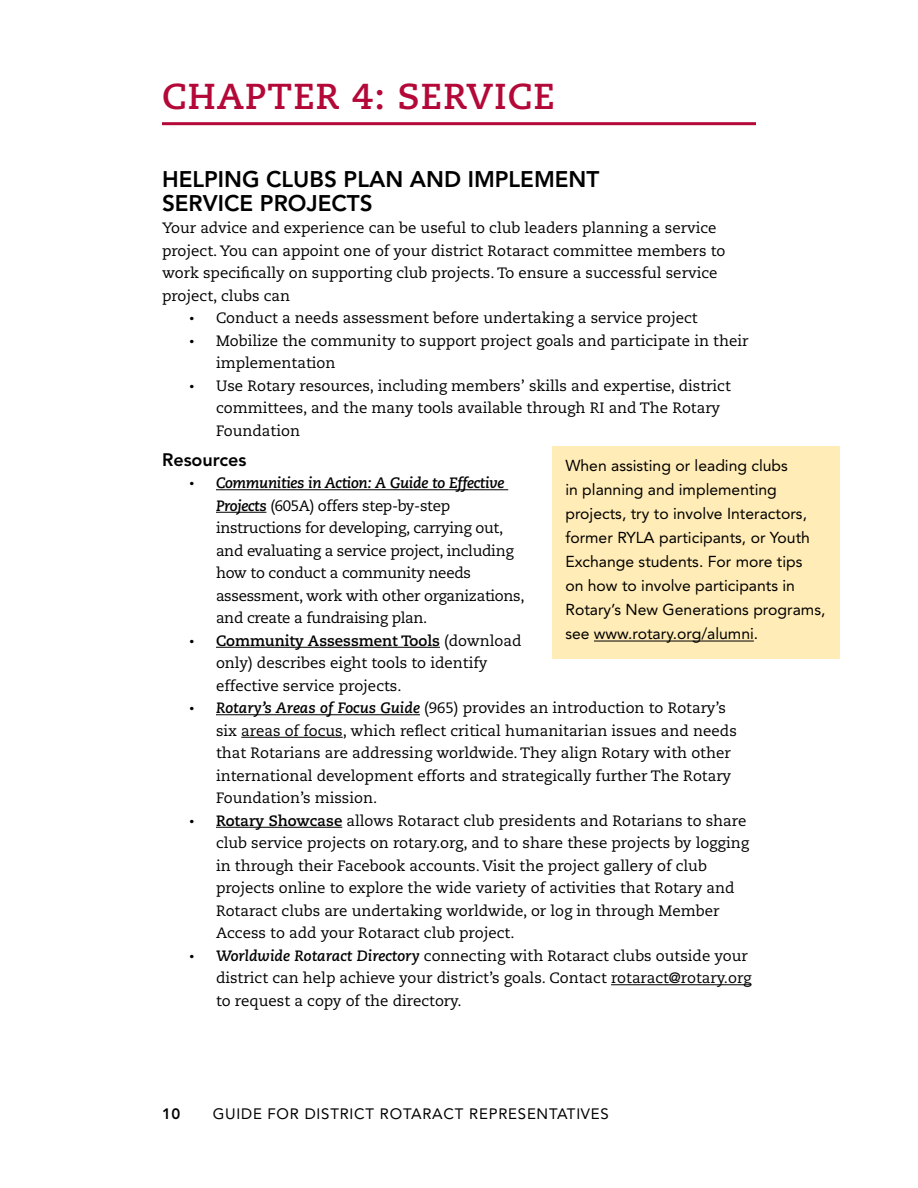
<style>
.page{position:relative;width:918px;height:1188px;background:#fff}
.page>*{position:absolute;margin:0;border:0;box-sizing:border-box;transform-origin:0 0}
.t1{font:700 36px "Caecilia LT Std";letter-spacing:.03em;color:#b30838}
.t2{font:800 22.5px/24px "Avenir LT Std";color:#000}
.t3{font:800 18px "Avenir LT Std";color:#000}
.t4{font:15.75px/24px "Avenir LT Std";color:#000}
.t5{font:15px/22.5px "Caecilia LT Std";color:#000}
.t6{font:15px/22.5px "Caecilia LT Std";letter-spacing:-.02em;color:#000}
.t7{font:15px "Avenir LT Std";letter-spacing:.05em;color:#000}
.t8{font:800 15px "Avenir LT Std";color:#000}
.s1{font-weight:700;font-style:italic}
.s2{font-weight:700}
</style>
<div class="page">
<hr style="left:162px;top:122px;width:594px;height:3px;background:#b30838">
<div style="left:552px;top:446px;width:287px;height:212px;background:#ffecb6"></div>
<hr style="left:594px;top:641px;width:160px;height:1px;background:#000">
<hr style="left:216px;top:489px;width:292px;height:1px;background:#000">
<hr style="left:216px;top:512px;width:50px;height:1px;background:#000">
<hr style="left:216px;top:647px;width:224px;height:1px;background:#000">
<hr style="left:216px;top:714px;width:204px;height:1px;background:#000">
<hr style="left:241px;top:737px;width:102px;height:1px;background:#000">
<hr style="left:216px;top:827px;width:126px;height:1px;background:#000">
<hr style="left:611px;top:984px;width:140px;height:1px;background:#000">
<h1 class="t1" style="left:162px;top:75px;width:395px">Chapter 4: Service</h1>
<h2 class="t2" style="left:162px;top:167px;width:439px">H ELPING CLUBS PLAN AND IM PLEM ENT<br>SERVICE PROJECTS</h2>
<p class="t5" style="left:162px;top:217px;width:565px">Your advice and experience can be useful to club leaders planning a service project. You can appoint one of your district Rotaract committee members to work specifically on supporting club projects. To ensure a successful service project, clubs can</p>
<p class="t5" style="left:189px;top:307px;width:510px">• Conduct a needs assessment before undertaking a service project</p>
<p class="t5" style="left:216px;top:330px;width:534px;text-indent:-27px">• Mobilize the community to support project goals and participate in their implementation</p>
<p class="t5" style="left:216px;top:375px;width:516px;text-indent:-27px">• Use Rotary resources, including members’ skills and expertise, district committees, and the many tools available through RI and The Rotary<br>Foundation</p>
<p class="t4" style="left:565px;top:454px;width:262px">When assisting or leading clubs<br>in planning and implementing projects, try to involve I nteractors, former RYLA participants, or Youth Exchange students. For more tips<br>on how to involve participants in Rotary’s New Generations programs, see www.rotary.org/alumni.</p>
<p class="t3" style="left:162px;top:449px;width:86px">RESOURCES</p>
<p class="t6" style="left:216px;top:472px;width:310px;text-indent:-27px">• <span class="s1">Communities in Action: A Guide to Effective Projects</span> (605A) offers step-by-step instructions for developing, carrying out, and evaluating a service project, including how to conduct a community needs assessment, work with other organizations, and create a fundraising plan.</p>
<p class="t5" style="left:216px;top:630px;width:307px;text-indent:-27px">• <span class="s2">Community Assessment Tools</span> (download only) describes eight tools to identify effective service projects.</p>
<p class="t5" style="left:216px;top:697px;width:522px;text-indent:-27px">• <span class="s1">Rotary’s Areas of Focus Guide</span> (965) provides an introduction to Rotary’s six areas of focus, which reflect critical humanitarian issues and needs that Rotarians are addressing worldwide. They align Rotary with other international development efforts and strategically further The Rotary Foundation’s mission.</p>
<p class="t5" style="left:216px;top:810px;width:535px;text-indent:-27px">• <span class="s2">Rotary Showcase</span> allows Rotaract club presidents and Rotarians to share club service projects on rotary.org, and to share these projects by logging in through their Facebook accounts. Visit the project gallery of club projects online to explore the wide variety of activities that Rotary and Rotaract clubs are undertaking worldwide, or log in through Member Access to add your Rotaract club project.</p>
<p class="t5" style="left:216px;top:945px;width:537px;text-indent:-27px">• <span class="s1">Worldwide Rotaract Directory</span> connecting with Rotaract clubs outside your district can help achieve your district’s goals. Contact rotaract@rotary.org to request a copy of the directory.</p>
<p class="t8" style="left:162px;top:1105px;width:20px">10</p>
<p class="t7" style="left:213px;top:1105px;width:398px">Guide For District Rotaract Re presentatives</p>
</div>
